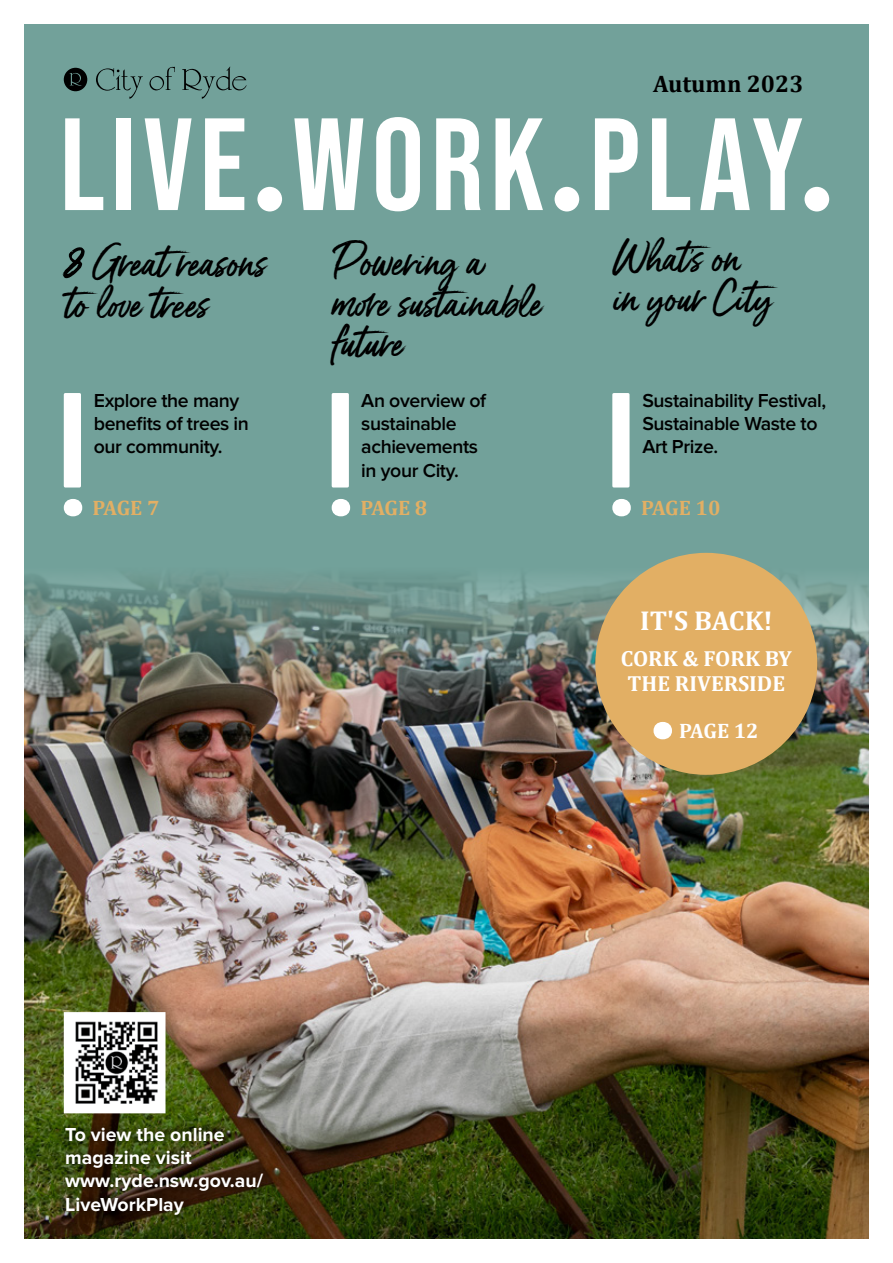
<style>
.page{position:relative;width:893px;height:1263px;background:#fff}
.page>*{position:absolute;margin:0;border:0;box-sizing:border-box;transform-origin:0 0}
.t1{font:42px/40.5px "Gotcha";color:#000}
.t2{font:700 27.45px "Cambria";letter-spacing:-.005em;color:#fff}
.t3{font:700 24px "Cambria";color:#000}
.t4{font:700 21.9px/25px "Cambria";color:#fff;text-align:center}
.t5{font:700 21px "Cambria";letter-spacing:-.02em;color:#e2af64}
.t6{font:700 21px "Cambria";letter-spacing:-.01em;color:#fff}
.t7{font:600 19.5px/23.4px "Proxima Nova";letter-spacing:-.02em;color:#000}
.t8{font:700 19.5px/23.4px "Proxima Nova";color:#fff}
.s1{font-size:60px}
</style>
<div class="page">
<img style="left:24px;top:24px;width:845px;height:1215px">
<h1 class="t1" style="left:64px;top:245px;width:203px"><span class="s1">8</span> Greatreasons to love trees</h1>
<p class="t7" style="left:94px;top:389px;width:157px">Explore the many benefits of trees in our community.</p>
<p class="t5" style="left:93px;top:493px;width:68px">PAGE 7</p>
<h1 class="t1" style="left:332px;top:244px;width:211px">Powering a more sustainable future</h1>
<p class="t7" style="left:361px;top:389px;width:126px">An overview of sustainable achievements in your City.</p>
<p class="t5" style="left:360px;top:493px;width:68px">PAGE 8</p>
<p class="t3" style="left:653px;top:67px;width:152px">Autumn 2023</p>
<h1 class="t1" style="left:613px;top:239px;width:169px">What's on<br>in your City</h1>
<p class="t7" style="left:642px;top:389px;width:185px">Sustainability Festival,<br>Sustainable Waste to<br>Art Prize.</p>
<p class="t5" style="left:641px;top:493px;width:81px">PAGE 10</p>
<h2 class="t2" style="left:640px;top:601px;width:134px">IT'S BACK!</h2>
<p class="t4" style="left:621px;top:645px;width:173px">CORK &amp; FORK BY<br>THE RIVERSIDE</p>
<p class="t6" style="left:679px;top:716px;width:81px">PAGE 12</p>
<p class="t8" style="left:65px;top:1123px;width:199px">To view the online magazine visit www.ryde.nsw.gov.au/<br>LiveWorkPlay</p>
</div>
